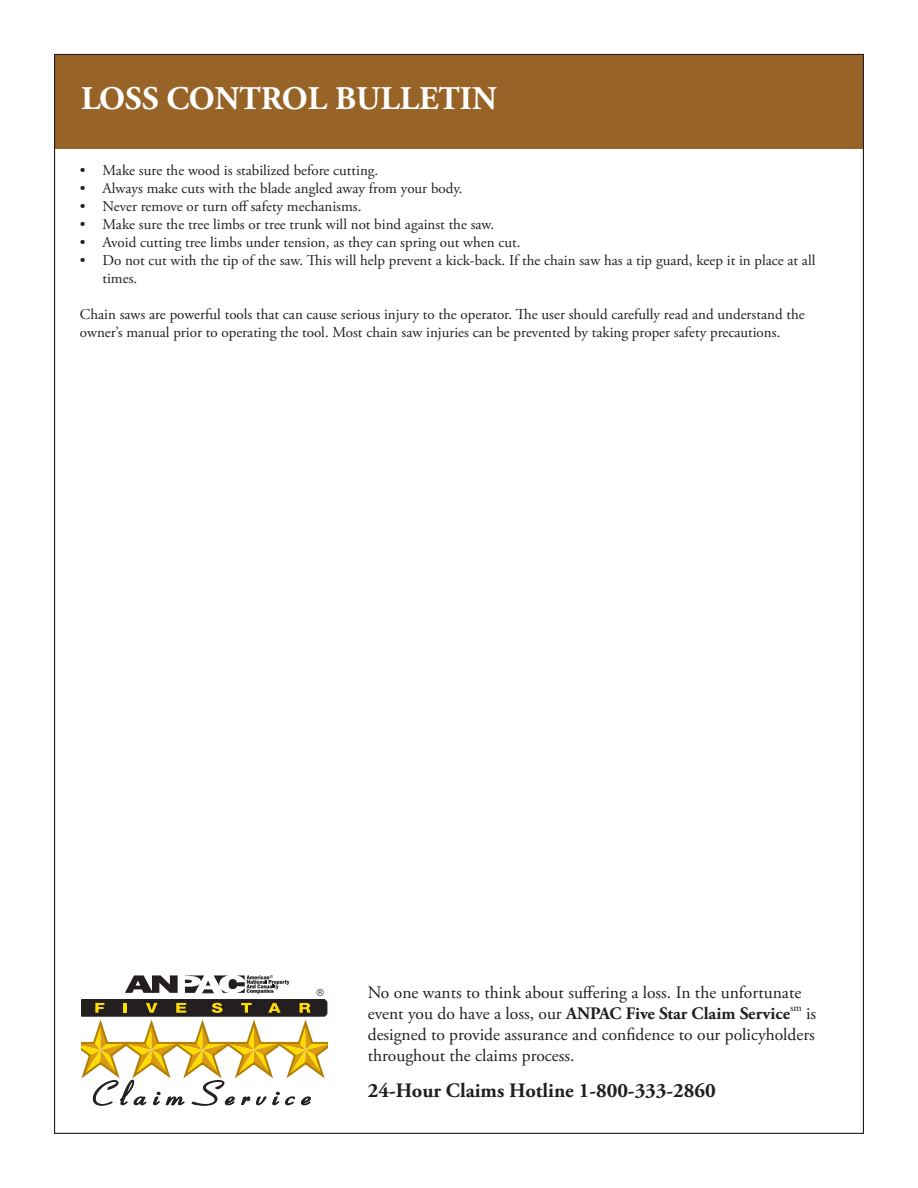
<style>
.page{position:relative;width:918px;height:1188px;background:#fff}
.page>*{position:absolute;margin:0;border:0;box-sizing:border-box;transform-origin:0 0}
.t1{font:700 33px "Adobe Garamond Pro";color:#fff}
.t2{font:700 20.4px "Adobe Garamond Pro";color:#231f20}
.t3{font:17.55px/21px "Adobe Garamond Pro";color:#231f20}
.t4{font:15px/18px "Adobe Garamond Pro";color:#231f20}
.s1{font-weight:700}
</style>
<div class="page">
<div style="left:55px;top:55px;width:808px;height:94px;background:#986327"></div>
<svg style="left:81px;top:975px;width:246px;height:130px"></svg>
<h1 class="t1" style="left:81px;top:79px;width:417px">LOSS CONTROL BULLETIN</h1>
<p class="t4" style="left:80px;top:162px;width:300px">• Make sure the wood is stabilized before cutting.</p>
<p class="t4" style="left:80px;top:180px;width:384px">• Always make cuts with the blade angled away from your body.</p>
<p class="t4" style="left:80px;top:198px;width:283px">• Never remove or turn off safety mechanisms.</p>
<p class="t4" style="left:80px;top:216px;width:416px">• Make sure the tree limbs or tree trunk will not bind against the saw.</p>
<p class="t4" style="left:80px;top:234px;width:442px">• Avoid cutting tree limbs under tension, as they can spring out when cut.</p>
<p class="t4" style="left:102px;top:252px;width:714px;text-indent:-22px">• Do not cut with the tip of the saw. This will help prevent a kick-back. If the chain saw has a tip guard, keep it in place at all times.</p>
<p class="t4" style="left:80px;top:306px;width:726px">Chain saws are powerful tools that can cause serious injury to the operator. The user should carefully read and understand the owner’s manual prior to operating the tool. Most chain saw injuries can be prevented by taking proper safety precautions.</p>
<p class="t3" style="left:368px;top:982px;width:450px">No one wants to think about suffering a loss. In the unfortunate event you do have a loss, our <span class="s1">ANPAC Five Star Claim Service</span><sup>sm</sup> is designed to provide assurance and confidence to our policyholders throughout the claims process.</p>
<h2 class="t2" style="left:368px;top:1079px;width:349px">24-Hour Claims Hotline 1-800-333-2860</h2>
</div>
